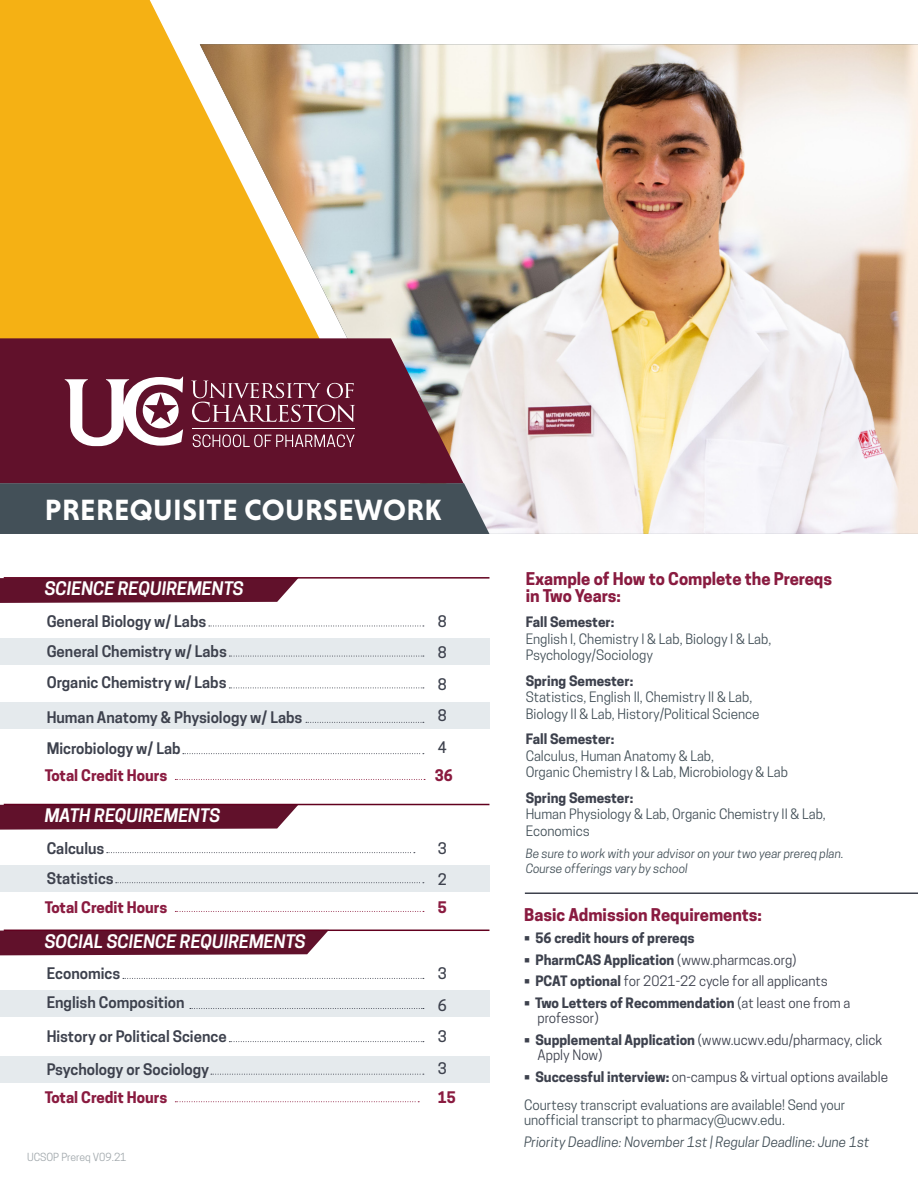
<style>
.page{position:relative;width:918px;height:1188px;background:#fff}
.page>*{position:absolute;margin:0;border:0;box-sizing:border-box;transform-origin:0 0}
.t1{font:700 29.85px "Niveau Grotesk";letter-spacing:.015em;color:#fff}
.t2{font:italic 600 17.55px "Cooper Hewitt";color:#fff}
.t3{font:700 16.5px "Cooper Hewitt";color:#891b40}
.t4{font:600 15px "Cooper Hewitt";color:#3d414d}
.t5{font:700 15px "Cooper Hewitt";color:#8a1b40}
.t6{font:500 15px "Cooper Hewitt";color:#3d414d}
.t7{font:13.5px/15px "Cooper Hewitt";color:#435058}
.t8{font:700 13.5px/15px "Cooper Hewitt";color:#3d414d}
.t9{font:13.5px/15px "Cooper Hewitt";color:#3d414d}
.t10{font:italic 13.5px "Cooper Hewitt";color:#435058}
.t11{font:italic 12px/15px "Cooper Hewitt";color:#435058}
.t12{font:10.5px "Cooper Hewitt";color:#a1a8ac}
.s1{font-weight:400}
.s2{font-weight:700}
</style>
<div class="page">
<img style="left:357px;top:44px;width:561px;height:490px">
<div style="left:0;top:483px;width:489px;height:51px;background:#435058"></div>
<svg style="left:0;top:0;width:357px;height:338px;background:#edbd51"></svg>
<svg style="left:0;top:338px;width:464px;height:145px;background:#6a233a"></svg>
<svg style="left:65px;top:377px;width:118px;height:69px"></svg>
<svg style="left:191px;top:381px;width:164px;height:41px;background:#7e3d52"></svg>
<hr style="left:192px;top:428px;width:163px;height:1px;background:#fff">
<svg style="left:193px;top:434px;width:162px;height:13px;background:#884c5f"></svg>
<div style="left:0;top:702px;width:489px;height:27px;background:#e5eaed"></div>
<div style="left:0;top:638px;width:489px;height:27px;background:#e5eaed"></div>
<div style="left:0;top:865px;width:489px;height:27px;background:#e5eaed"></div>
<div style="left:0;top:990px;width:489px;height:27px;background:#e5eaed"></div>
<div style="left:0;top:1056px;width:489px;height:27px;background:#e5eaed"></div>
<svg style="left:0;top:577px;width:298px;height:26px;background:#6a1f38"></svg>
<svg style="left:0;top:804px;width:299px;height:26px;background:#6c223a"></svg>
<div style="left:0;top:930px;width:328px;height:25px;background:#61112b"></div>
<hr style="left:4px;top:577px;width:485px;height:2px;background:#62001e">
<hr style="left:4px;top:804px;width:485px;height:1px;background:#62001e">
<hr style="left:4px;top:930px;width:485px;height:1px;background:#62001e">
<hr style="left:525px;top:892px;width:393px;height:2px;background:#3d414d">
<svg style="left:209px;top:626px;width:215px;height:1px"></svg>
<svg style="left:107px;top:852px;width:308px;height:1px"></svg>
<svg style="left:123px;top:978px;width:301px;height:1px"></svg>
<svg style="left:229px;top:656px;width:195px;height:1px"></svg>
<svg style="left:116px;top:882px;width:308px;height:1px"></svg>
<svg style="left:190px;top:1008px;width:234px;height:1px"></svg>
<svg style="left:229px;top:1041px;width:195px;height:1px"></svg>
<svg style="left:211px;top:1074px;width:213px;height:1px"></svg>
<svg style="left:229px;top:688px;width:195px;height:1px"></svg>
<svg style="left:306px;top:722px;width:118px;height:1px"></svg>
<svg style="left:183px;top:753px;width:241px;height:1px"></svg>
<svg style="left:175px;top:779px;width:250px;height:1px"></svg>
<svg style="left:175px;top:911px;width:249px;height:1px"></svg>
<svg style="left:175px;top:1101px;width:244px;height:1px"></svg>
<p class="t1" style="left:45px;top:493px;width:398px">PREREQUISITE COURSEWORK</p>
<p class="t2" style="left:45px;top:579px;width:201px">SCIENCE REQUIREMENTS</p>
<p class="t4" style="left:47px;top:612px;width:161px">General Biology w/ Labs</p>
<p class="t4" style="left:47px;top:642px;width:182px">General Chemistry w/ Labs</p>
<p class="t4" style="left:47px;top:674px;width:181px">Organic Chemistry w/ Labs</p>
<p class="t4" style="left:47px;top:708px;width:257px">Human Anatomy &amp; Physiology w/ Labs</p>
<p class="t4" style="left:47px;top:740px;width:135px">Microbiology w/ Lab</p>
<p class="t6" style="left:438px;top:612px;width:10px">8</p>
<p class="t6" style="left:438px;top:644px;width:10px">8</p>
<p class="t6" style="left:438px;top:675px;width:10px">8</p>
<p class="t6" style="left:438px;top:707px;width:10px">8</p>
<p class="t6" style="left:438px;top:738px;width:10px">4</p>
<p class="t5" style="left:45px;top:767px;width:124px">Total Credit Hours</p>
<p class="t5" style="left:435px;top:767px;width:19px">36</p>
<p class="t2" style="left:45px;top:805px;width:177px">MATH REQUIREMENTS</p>
<p class="t4" style="left:47px;top:839px;width:59px">Calculus</p>
<p class="t4" style="left:47px;top:869px;width:69px">Statistics</p>
<p class="t6" style="left:438px;top:839px;width:10px">3</p>
<p class="t6" style="left:438px;top:871px;width:10px">2</p>
<p class="t5" style="left:45px;top:899px;width:124px">Total Credit Hours</p>
<p class="t5" style="left:438px;top:899px;width:10px">5</p>
<p class="t2" style="left:45px;top:931px;width:263px">SOCIAL SCIENCE REQUIREMENTS</p>
<p class="t4" style="left:47px;top:965px;width:75px">Economics</p>
<p class="t4" style="left:47px;top:993px;width:139px">English Composition</p>
<p class="t4" style="left:47px;top:1028px;width:181px">History or Political Science</p>
<p class="t4" style="left:47px;top:1061px;width:164px">Psychology or Sociology</p>
<p class="t6" style="left:438px;top:965px;width:10px">3</p>
<p class="t6" style="left:438px;top:996px;width:10px">6</p>
<p class="t6" style="left:438px;top:1028px;width:10px">3</p>
<p class="t6" style="left:438px;top:1059px;width:10px">3</p>
<p class="t5" style="left:45px;top:1089px;width:124px">Total Credit Hours</p>
<p class="t5" style="left:438px;top:1089px;width:19px">15</p>
<p class="t12" style="left:27px;top:1151px;width:101px">UCSOP Prereq V09.21</p>
<p class="t3" style="left:526px;top:569px;width:308px">Example of How to Complete the Prereqs</p>
<p class="t3" style="left:526px;top:586px;width:97px">in Two Years:</p>
<p class="t8" style="left:526px;top:615px;width:90px">Fall Semester:</p>
<p class="t7" style="left:526px;top:631px;width:247px">English I, Chemistry I &amp; Lab, Biology I &amp; Lab,</p>
<p class="t7" style="left:526px;top:648px;width:129px">Psychology/Sociology</p>
<p class="t8" style="left:526px;top:673px;width:109px">Spring Semester:</p>
<p class="t7" style="left:526px;top:690px;width:228px">Statistics, English II, Chemistry II &amp; Lab,</p>
<p class="t7" style="left:526px;top:706px;width:235px">Biology II &amp; Lab, History/Political Science</p>
<p class="t8" style="left:526px;top:732px;width:90px">Fall Semester:</p>
<p class="t7" style="left:526px;top:748px;width:190px">Calculus, Human Anatomy &amp; Lab,</p>
<p class="t7" style="left:526px;top:765px;width:264px">Organic Chemistry I &amp; Lab, Microbiology &amp; Lab</p>
<p class="t8" style="left:526px;top:790px;width:109px">Spring Semester:</p>
<p class="t7" style="left:526px;top:807px;width:302px">Human Physiology &amp; Lab, Organic Chemistry II &amp; Lab,</p>
<p class="t7" style="left:526px;top:823px;width:66px">Economics</p>
<p class="t11" style="left:526px;top:846px;width:320px">Be sure to work with your advisor on your two year prereq plan.<br>Course offerings vary by school</p>
<p class="t3" style="left:524px;top:905px;width:239px">Basic Admission Requirements:</p>
<p class="t8" style="left:524px;top:930px;width:172px">• 56 credit hours of prereqs</p>
<p class="t8" style="left:524px;top:952px;width:274px">• PharmCAS Application <span class="s1">(www.pharmcas.org)</span></p>
<p class="t9" style="left:524px;top:974px;width:305px"><span class="s2">• PCAT optional</span> for 2021-22 cycle for all applicants</p>
<p class="t8" style="left:538px;top:995px;width:314px;text-indent:-14px">• Two Letters of Recommendation <span class="s1">(at least one from a professor)</span></p>
<p class="t9" style="left:538px;top:1032px;width:346px;text-indent:-14px"><span class="s2">• Supplemental Application</span> (www.ucwv.edu/pharmacy, click<br>Apply Now)</p>
<p class="t9" style="left:524px;top:1069px;width:365px"><span class="s2">• Successful interview:</span> on-campus &amp; virtual options available</p>
<p class="t7" style="left:524px;top:1097px;width:323px">Courtesy transcript evaluations are available! Send your unofficial transcript to pharmacy@ucwv.edu.</p>
<p class="t10" style="left:524px;top:1134px;width:347px">Priority Deadline: November 1st | Regular Deadline: June 1st</p>
</div>
